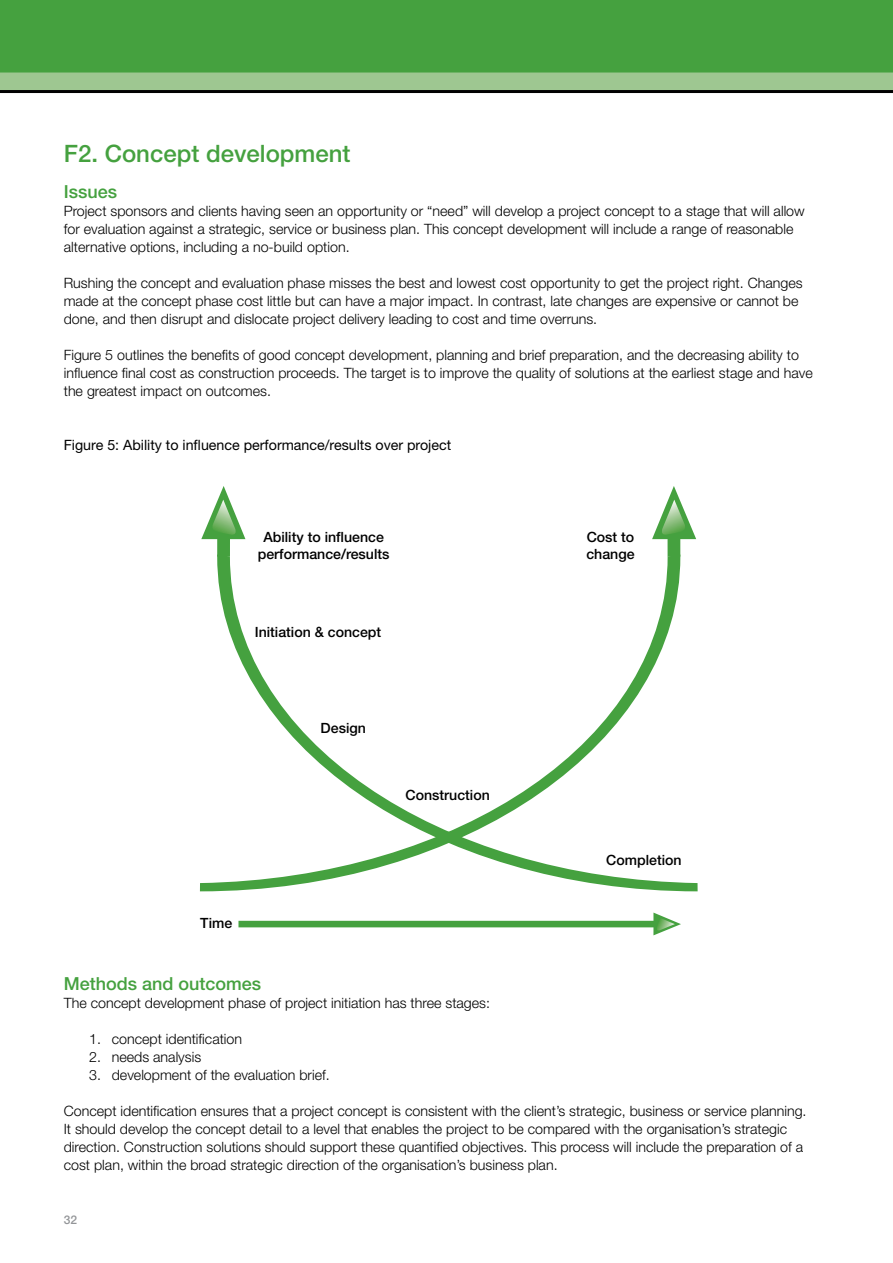
<style>
.page{position:relative;width:893px;height:1263px;background:#fff}
.page>*{position:absolute;margin:0;border:0;box-sizing:border-box;transform-origin:0 0}
.t1{font:500 24px "Helvetica Neue LT Std";color:#45a13f}
.t2{font:500 18px "Helvetica Neue LT Std";color:#45a13f}
.t3{font:300 14.25px/18px "Helvetica Neue LT Std";color:#000}
.t4{font:14.25px "Helvetica Neue LT Std";color:#000}
.t5{font:500 14.1px/17px "Helvetica Neue LT Std";color:#000;text-align:center}
.t6{font:500 12px "Helvetica Neue LT Std";color:#939598}
</style>
<div class="page">
<div style="left:0;top:0;width:893px;height:73px;background:#45a13f"></div>
<div style="left:0;top:73px;width:893px;height:18px;background:#9ec791"></div>
<hr style="left:0;top:90px;width:893px;height:3px;background:#000">
<svg style="left:238px;top:912px;width:443px;height:23px"></svg>
<svg style="left:201px;top:486px;width:44px;height:68px"></svg>
<svg style="left:200px;top:554px;width:480px;height:337px"></svg>
<svg style="left:652px;top:486px;width:44px;height:71px"></svg>
<h1 class="t1" style="left:64px;top:139px;width:288px">F2. Concept development</h1>
<p class="t2" style="left:64px;top:181px;width:55px">Issues</p>
<p class="t3" style="left:64px;top:202px;width:742px">Project sponsors and clients having seen an opportunity or “need” will develop a project concept to a stage that will allow for evaluation against a strategic, service or business plan. This concept development will include a range of reasonable alternative options, including a no-build option.</p>
<p class="t3" style="left:64px;top:274px;width:740px">Rushing the concept and evaluation phase misses the best and lowest cost opportunity to get the project right. Changes made at the concept phase cost little but can have a major impact. In contrast, late changes are expensive or cannot be done, and then disrupt and dislocate project delivery leading to cost and time overruns.</p>
<p class="t3" style="left:64px;top:346px;width:751px">Figure 5 outlines the benefits of good concept development, planning and brief preparation, and the decreasing ability to influence final cost as construction proceeds. The target is to improve the quality of solutions at the earliest stage and have the greatest impact on outcomes.</p>
<p class="t4" style="left:64px;top:436px;width:389px">Figure 5: Ability to influence performance/results over project</p>
<p class="t5" style="left:258px;top:528px;width:133px">Ability to influence performance/results</p>
<p class="t5" style="left:586px;top:528px;width:50px;text-align:left">Cost to change</p>
<p class="t5" style="left:255px;top:623px;width:128px">Initiation &amp; concept</p>
<p class="t5" style="left:200px;top:914px;width:33px">Time</p>
<p class="t5" style="left:321px;top:719px;width:47px">Design</p>
<p class="t5" style="left:406px;top:786px;width:86px">Construction</p>
<p class="t5" style="left:606px;top:851px;width:77px">Completion</p>
<p class="t2" style="left:64px;top:973px;width:199px">Methods and outcomes</p>
<p class="t3" style="left:64px;top:994px;width:428px">The concept development phase of project initiation has three stages:</p>
<p class="t3" style="left:89px;top:1030px;width:154px">1. concept identification</p>
<p class="t3" style="left:89px;top:1048px;width:113px">2. needs analysis</p>
<p class="t3" style="left:89px;top:1066px;width:242px">3. development of the evaluation brief.</p>
<p class="t3" style="left:64px;top:1102px;width:744px">Concept identification ensures that a project concept is consistent with the client’s strategic, business or service planning.<br>It should develop the concept detail to a level that enables the project to be compared with the organisation’s strategic direction. Construction solutions should support these quantified objectives. This process will include the preparation of a cost plan, within the broad strategic direction of the organisation’s business plan.</p>
<p class="t6" style="left:64px;top:1213px;width:15px">32</p>
</div>
